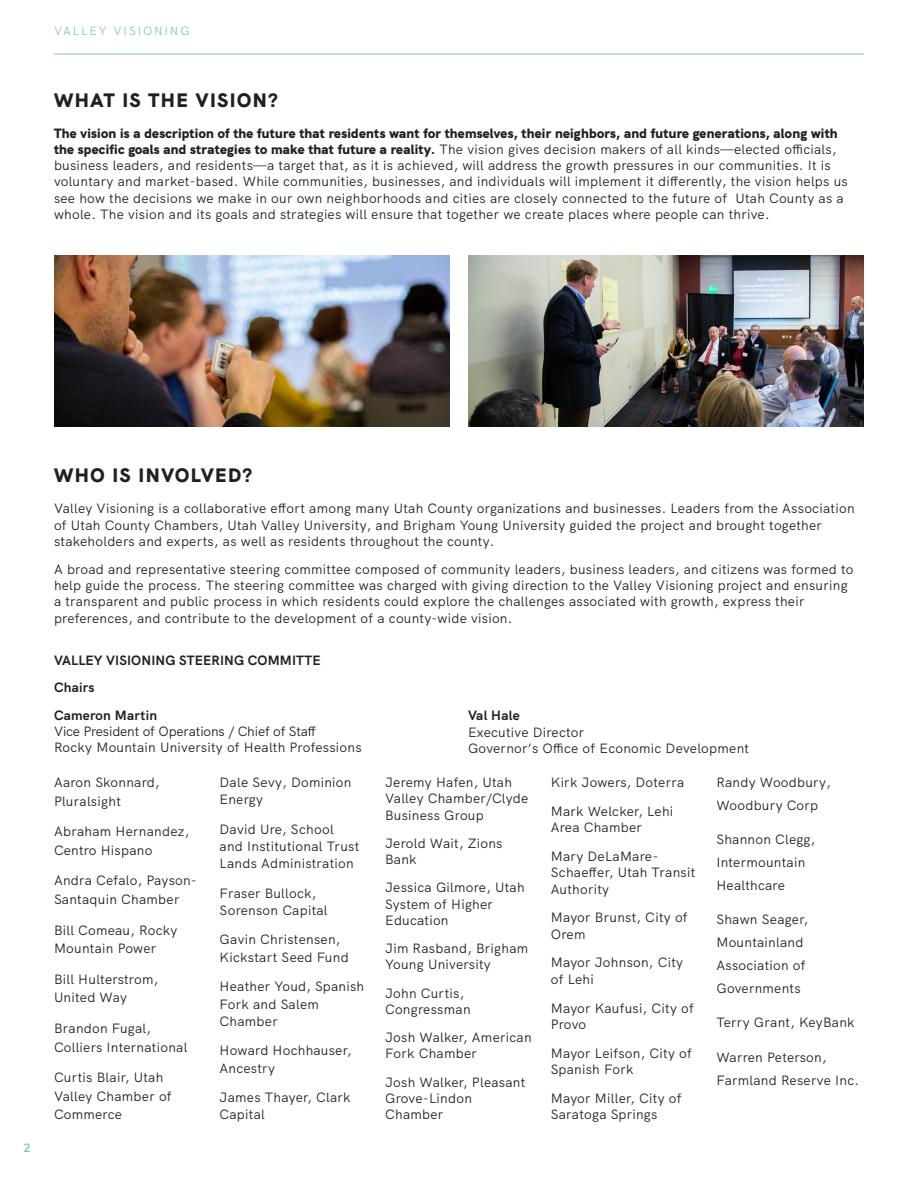
<style>
.page{position:relative;width:918px;height:1188px;background:#fff}
.page>*{position:absolute;margin:0;border:0;box-sizing:border-box;transform-origin:0 0}
.Body{font:900 19.5px "HK Grotesk";letter-spacing:.08em;color:#231f20}
.Body-2{font:13.5px/16.2px "HK Grotesk";letter-spacing:.02em;color:#231f20}
.Body-3{font:700 13.5px "HK Grotesk";letter-spacing:.01em;color:#231f20}
.Body-4{font:13.5px "HK Grotesk";letter-spacing:-.01em;color:#231f20}
.t1{font:12px "HK Grotesk";letter-spacing:.15em;color:#87c4cf}
.t2{font:700 12px "Nunito";color:#80c4d0}
.s1{font-weight:900}
</style>
<div class="page">
<hr style="left:54px;top:54px;width:810px;height:1px;background:#87c4cf">
<img style="left:54px;top:256px;width:396px;height:171px">
<img style="left:468px;top:256px;width:396px;height:171px">
<p class="t1" style="left:54px;top:22px;width:137px">VALLEY VISIONING</p>
<p class="Body" style="left:54px;top:85px;width:225px">WHAT IS THE VISION?</p>
<p class="Body-2" style="left:54px;top:124px;width:795px"><span class="s1">The vision is a description of the future that residents want for themselves, their neighbors, and future generations, along with the specific goals and strategies to make that future a reality.</span> The vision gives decision makers of all kinds—elected officials, business leaders, and residents—a target that, as it is achieved, will address the growth pressures in our communities. It is voluntary and market-based. While communities, businesses, and individuals will implement it differently, the vision helps us see how the decisions we make in our own neighborhoods and cities are closely connected to the future of Utah County as a whole. The vision and its goals and strategies will ensure that together we create places where people can thrive.</p>
<p class="t2" style="left:23px;top:1139px;width:9px">2</p>
<p class="Body" style="left:54px;top:460px;width:199px">WHO IS INVOLVED?</p>
<p class="Body-2" style="left:54px;top:499px;width:802px">Valley Visioning is a collaborative effort among many Utah County organizations and businesses. Leaders from the Association of Utah County Chambers, Utah Valley University, and Brigham Young University guided the project and brought together stakeholders and experts, as well as residents throughout the county.</p>
<p class="Body-2" style="left:54px;top:560px;width:801px">A broad and representative steering committee composed of community leaders, business leaders, and citizens was formed to help guide the process. The steering committee was charged with giving direction to the Valley Visioning project and ensuring a transparent and public process in which residents could explore the challenges associated with growth, express their preferences, and contribute to the development of a county-wide vision.</p>
<p class="Body-3" style="left:54px;top:650px;width:268px">VALLEY VISIONING STEERING COMMITTE</p>
<p class="Body-3" style="left:54px;top:677px;width:42px">Chairs</p>
<p class="Body-3" style="left:54px;top:705px;width:105px">Cameron Martin</p>
<p class="Body-4" style="left:54px;top:721px;width:263px">Vice President of Operations / Chief of Staff</p>
<p class="Body-2" style="left:54px;top:738px;width:309px">Rocky Mountain University of Health Professions</p>
<p class="Body-3" style="left:468px;top:705px;width:53px">Val Hale</p>
<p class="Body-2" style="left:468px;top:723px;width:118px">Executive Director</p>
<p class="Body-2" style="left:468px;top:739px;width:283px">Governor’s Office of Economic Development</p>
<p class="Body-2" style="left:54px;top:772px;width:107px;line-height:18.6px">Aaron Skonnard,<br>Pluralsight</p>
<p class="Body-2" style="left:54px;top:821px;width:137px;line-height:18.6px">Abraham Hernandez,<br>Centro Hispano</p>
<p class="Body-2" style="left:54px;top:870px;width:144px;line-height:18.6px">Andra Cefalo, Payson-<br>Santaquin Chamber</p>
<p class="Body-2" style="left:54px;top:919px;width:125px;line-height:18.6px">Bill Comeau, Rocky<br>Mountain Power</p>
<p class="Body-2" style="left:54px;top:969px;width:106px;line-height:18.6px">Bill Hulterstrom,<br>United Way</p>
<p class="Body-2" style="left:54px;top:1018px;width:135px;line-height:18.6px">Brandon Fugal,<br>Colliers International</p>
<p class="Body-2" style="left:54px;top:1067px;width:119px;line-height:18.6px">Curtis Blair, Utah<br>Valley Chamber of<br>Commerce</p>
<p class="Body-2" style="left:220px;top:772px;width:133px;line-height:17.4px">Dale Sevy, Dominion<br>Energy</p>
<p class="Body-2" style="left:220px;top:819px;width:141px;line-height:17.4px">David Ure, School and Institutional Trust<br>Lands Administration</p>
<p class="Body-2" style="left:220px;top:883px;width:110px;line-height:17.4px">Fraser Bullock,<br>Sorenson Capital</p>
<p class="Body-2" style="left:220px;top:930px;width:131px;line-height:17.4px">Gavin Christensen,<br>Kickstart Seed Fund</p>
<p class="Body-2" style="left:220px;top:977px;width:146px;line-height:17.4px">Heather Youd, Spanish<br>Fork and Salem<br>Chamber</p>
<p class="Body-2" style="left:220px;top:1041px;width:133px;line-height:17.4px">Howard Hochhauser,<br>Ancestry</p>
<p class="Body-2" style="left:220px;top:1087px;width:133px;line-height:17.4px">James Thayer, Clark<br>Capital</p>
<p class="Body-2" style="left:385px;top:773px;width:145px">Jeremy Hafen, Utah<br>Valley Chamber/Clyde<br>Business Group</p>
<p class="Body-2" style="left:385px;top:834px;width:119px">Jerold Wait, Zions<br>Bank</p>
<p class="Body-2" style="left:385px;top:878px;width:141px">Jessica Gilmore, Utah<br>System of Higher<br>Education</p>
<p class="Body-2" style="left:385px;top:939px;width:145px">Jim Rasband, Brigham<br>Young University</p>
<p class="Body-2" style="left:385px;top:984px;width:87px">John Curtis,<br>Congressman</p>
<p class="Body-2" style="left:385px;top:1028px;width:148px">Josh Walker, American<br>Fork Chamber</p>
<p class="Body-2" style="left:385px;top:1073px;width:142px">Josh Walker, Pleasant<br>Grove-Lindon<br>Chamber</p>
<p class="Body-2" style="left:551px;top:773px;width:135px">Kirk Jowers, Doterra</p>
<p class="Body-2" style="left:551px;top:801px;width:124px">Mark Welcker, Lehi<br>Area Chamber</p>
<p class="Body-2" style="left:551px;top:847px;width:146px">Mary DeLaMare-<br>Schaeffer, Utah Transit<br>Authority</p>
<p class="Body-2" style="left:551px;top:908px;width:138px">Mayor Brunst, City of<br>Orem</p>
<p class="Body-2" style="left:551px;top:953px;width:134px">Mayor Johnson, City of Lehi</p>
<p class="Body-2" style="left:551px;top:998px;width:145px">Mayor Kaufusi, City of<br>Provo</p>
<p class="Body-2" style="left:551px;top:1044px;width:143px">Mayor Leifson, City of<br>Spanish Fork</p>
<p class="Body-2" style="left:551px;top:1089px;width:132px">Mayor Miller, City of<br>Saratoga Springs</p>
<p class="Body-2" style="left:716px;top:770px;width:116px;line-height:22.6px">Randy Woodbury,<br>Woodbury Corp</p>
<p class="Body-2" style="left:716px;top:827px;width:100px;line-height:22.6px">Shannon Clegg,<br>Intermountain<br>Healthcare</p>
<p class="Body-2" style="left:716px;top:907px;width:93px;line-height:22.6px">Shawn Seager,<br>Mountainland<br>Association of<br>Governments</p>
<p class="Body-2" style="left:716px;top:1013px;width:140px">Terry Grant, KeyBank</p>
<p class="Body-2" style="left:716px;top:1045px;width:144px;line-height:22.6px">Warren Peterson,<br>Farmland Reserve Inc.</p>
</div>
